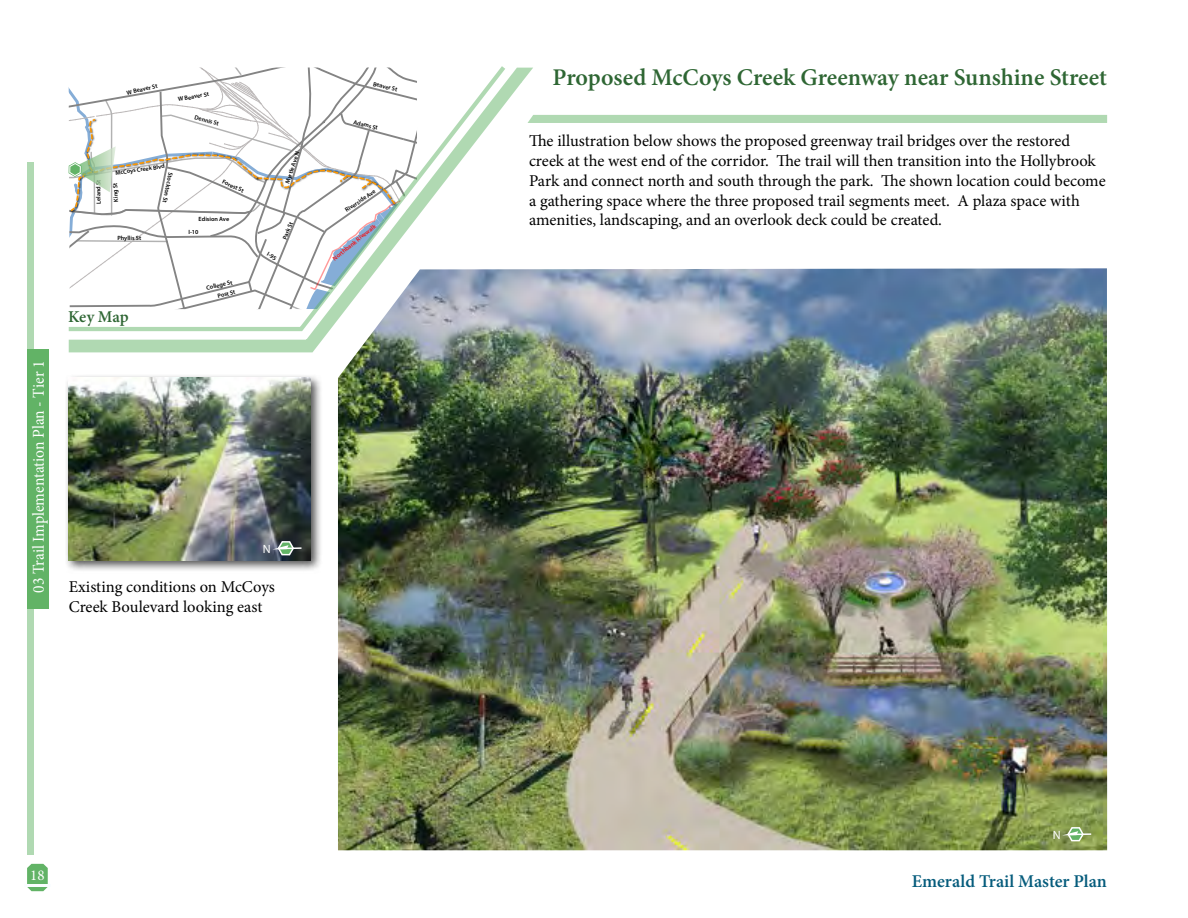
<style>
.page{position:relative;width:1188px;height:918px;background:#fff}
.page>*{position:absolute;margin:0;border:0;box-sizing:border-box;transform-origin:0 0}
.t1{font:600 24px "Minion Pro";color:#2e6633}
.t2{font:600 18px "Minion Pro";color:#065c7c}
.t3{font:16.5px/19.8px "Minion Pro";color:#000}
.t4{font:16.5px "Minion Pro";color:#fff;scale:.94 1}
.t5{font:600 16.5px "Minion Pro";letter-spacing:-.015em;color:#2e6633}
.t6{font:15px "Minion Pro";color:#fff}
.t7{font:12px "Myriad Pro";color:#fff}
.t8{font:600 6.15px "Myriad Pro";letter-spacing:-.005em;color:#000}
.t9{font:600 6.15px "Myriad Pro";color:rgb(255 0 0/.9)}
</style>
<div class="page">
<div style="left:27px;top:162px;width:6px;height:692px;background:#b0d9b2"></div>
<div style="left:27px;top:349px;width:22px;height:260px;background:#62b366"></div>
<svg style="left:27px;top:864px;width:21px;height:27px"></svg>
<hr style="left:24px;top:885px;width:27px;height:2px;background:#fafdff">
<img style="left:338px;top:268px;width:769px;height:582px">
<div style="left:65px;top:374px;width:258px;height:199px;background:#000;opacity:.7"></div>
<img style="left:69px;top:378px;width:242px;height:183px">
<div style="left:535px;top:115px;width:572px;height:8px;background:#b0d9b2"></div>
<svg style="left:68px;top:66px;width:467px;height:293px"></svg>
<svg style="left:69px;top:68px;width:348px;height:241px"></svg>
<hr style="left:1068px;top:833px;width:23px;height:2px;background:#fff">
<svg style="left:1062px;top:826px;width:23px;height:16px"></svg>
<hr style="left:278px;top:547px;width:24px;height:2px;background:#fff">
<svg style="left:272px;top:540px;width:23px;height:16px"></svg>
<p class="t4" style="left:27px;top:593px;width:248px;rotate:-90deg">03 Trail Implementation Plan - Tier 1</p>
<p class="t8" style="left:126px;top:89px;width:33px;rotate:-12deg">W Beaver St</p>
<p class="t8" style="left:177px;top:95px;width:33px;rotate:-10deg">W Beaver St</p>
<p class="t8" style="left:196px;top:113px;width:27px;rotate:16deg">Dennis St</p>
<p class="t8" style="left:95px;top:204px;width:26px;rotate:-91deg">Leland St</p>
<p class="t8" style="left:115px;top:169px;width:51px;rotate:-8deg">McCoys Creek Blvd</p>
<p class="t8" style="left:175px;top:174px;width:32px;rotate:102deg">Stockton St</p>
<p class="t8" style="left:112px;top:202px;width:20px;rotate:-93deg">King St</p>
<p class="t8" style="left:117px;top:234px;width:25px">Phyllis St</p>
<p class="t8" style="left:224px;top:178px;width:24px;rotate:24deg">Forest St</p>
<p class="t8" style="left:199px;top:215px;width:32px;rotate:1deg">Edision Ave</p>
<p class="t8" style="left:188px;top:228px;width:12px">I-10</p>
<p class="t8" style="left:206px;top:284px;width:28px;rotate:-12deg">College St</p>
<p class="t8" style="left:217px;top:292px;width:20px;rotate:-13deg">Post St</p>
<p class="t5" style="left:68px;top:305px;width:62px">Key Map</p>
<p class="t8" style="left:284px;top:182px;width:35px;rotate:-72deg">Myrtle Ave N</p>
<p class="t8" style="left:281px;top:238px;width:20px;rotate:-68deg">Park St</p>
<p class="t8" style="left:269px;top:250px;width:12px;rotate:31deg">I-95</p>
<p class="t7" style="left:263px;top:541px;width:9px">N</p>
<p class="t3" style="left:69px;top:577px;width:208px">Existing conditions on McCoys<br>Creek Boulevard looking east</p>
<p class="t8" style="left:374px;top:80px;width:26px;rotate:14deg">Beaver St</p>
<p class="t8" style="left:355px;top:118px;width:26px;rotate:14deg">Adams St</p>
<p class="t8" style="left:344px;top:207px;width:37px;rotate:-34deg">Riverside Ave</p>
<p class="t9" style="left:331px;top:256px;width:55px;rotate:-39deg">Northbank Rivewalk</p>
<p class="t6" style="left:30px;top:865px;width:16px">18</p>
<h1 class="t1" style="left:553px;top:61px;width:556px">Proposed McCoys Creek Greenway near Sunshine Street</h1>
<p class="t3" style="left:529px;top:131px;width:578px">The illustration below shows the proposed greenway trail bridges over the restored creek at the west end of the corridor. The trail will then transition into the Hollybrook Park and connect north and south through the park. The shown location could become a gathering space where the three proposed trail segments meet. A plaza space with amenities, landscaping, and an overlook deck could be created.</p>
<p class="t7" style="left:1053px;top:827px;width:9px">N</p>
<p class="t2" style="left:912px;top:869px;width:197px">Emerald Trail Master Plan</p>
</div>
